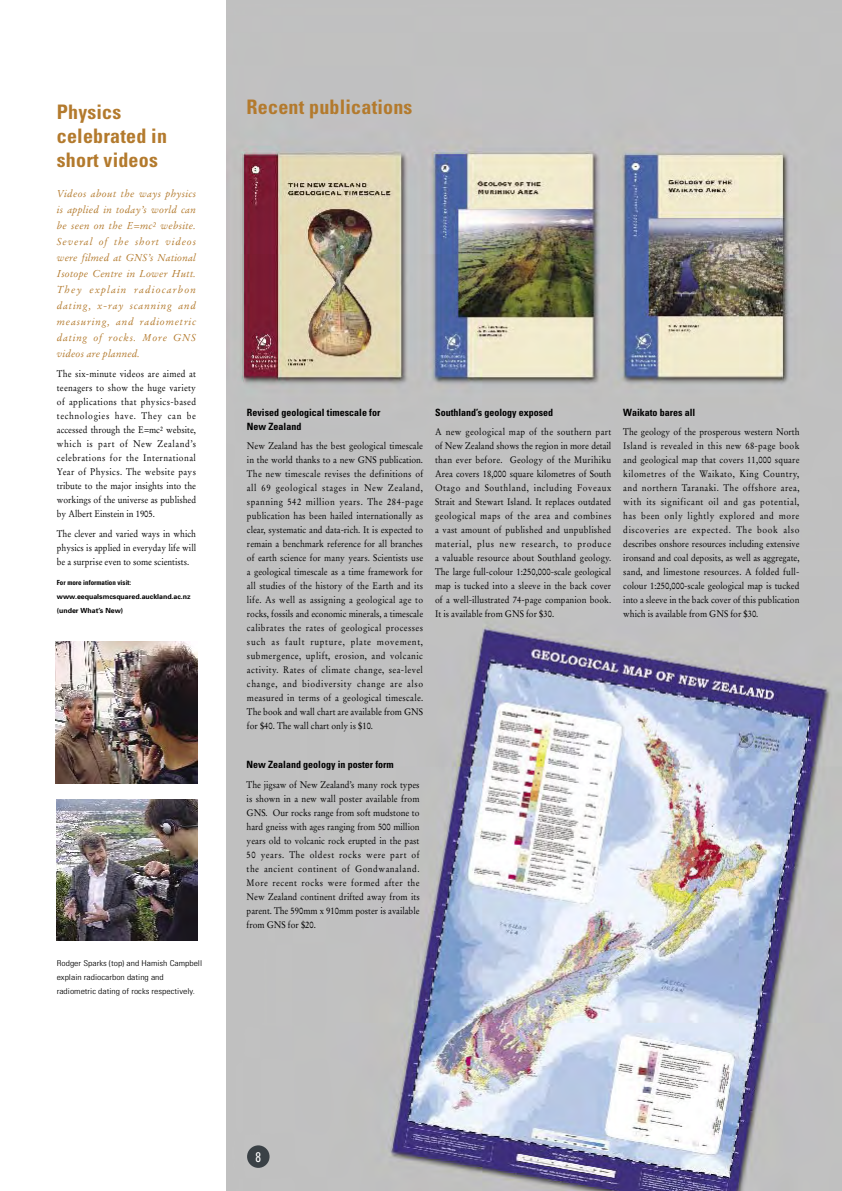
<style>
.page{position:relative;width:842px;height:1191px;background:#fff}
.page>*{position:absolute;margin:0;border:0;box-sizing:border-box;transform-origin:0 0}
._1_Heads{font:700 condensed 20px/24px "Univers";letter-spacing:.01em;color:#b37a2d}
._4_Body{font:condensed 14px "Univers";color:#fff;scale:.9 1}
._3_First_Para_Body{font:italic 10px/16px "Stempel Garamond";letter-spacing:.07em;color:#b37a2d;text-align:justify}
._9_SideBar_Subs{font:700 condensed 10px/14px "Univers";color:#000}
._4_Body-2{font:9.5px/14px "Stempel Garamond";color:#000;text-align:justify;scale:.9 1}
._8_Caption{font:300 condensed 8px/14px "Univers";color:#000;scale:1.2 1}
._5_Contact{font:700 7px/14px "Univers";color:#000}
.s1{font-stretch:condensed}
</style>
<div class="page">
<img style="left:227px;top:0;width:615px;height:1191px">
<div style="left:247px;top:1145px;width:23px;height:22px;background:#3a4146;border-radius:50%"></div>
<img style="left:56px;top:799px;width:142px;height:141px">
<img style="left:56px;top:642px;width:142px;height:141px">
<p class="_1_Heads" style="left:57px;top:100px;width:112px">Physics celebrated in short videos</p>
<p class="_3_First_Para_Body" style="left:57px;top:186px;width:141px">Videos about the ways physics is applied in today’s world can be seen on the E=mc<sup>2</sup> website.<br>Several of the short videos were filmed at GNS’s National Isotope Centre in Lower Hutt.<br>They explain radiocarbon dating, x-ray scanning and measuring, and radiometric dating of rocks. More GNS videos are planned.</p>
<p class="_4_Body-2" style="left:57px;top:367px;width:156px">The six-minute videos are aimed at teenagers to show the huge variety of applications that physics-based technologies have. They can be accessed through the E=mc<sup>2</sup> website, which is part of New Zealand’s celebrations for the International Year of Physics. The website pays tribute to the major insights into the workings of the universe as published by Albert Einstein in 1905.</p>
<p class="_4_Body-2" style="left:57px;top:526px;width:156px">The clever and varied ways in which physics is applied in everyday life will be a surprise even to some scientists.</p>
<p class="_5_Contact" style="left:57px;top:575px;width:135px"><span class="s1">For more information visit: </span>www.eequalsmcsquared.auckland.ac.nz (under What’s New)</p>
<p class="_8_Caption" style="left:57px;top:956px;width:123px">Rodger Sparks (top) and Hamish Campbell explain radiocarbon dating and radiometric dating of rocks respectively.</p>
<p class="_1_Heads" style="left:247px;top:95px;width:167px">Recent publications</p>
<p class="_9_SideBar_Subs" style="left:247px;top:405px;width:135px">Revised geological timescale for<br>New Zealand</p>
<p class="_4_Body-2" style="left:247px;top:439px;width:197px">New Zealand has the best geological timescale in the world thanks to a new GNS publication.<br>The new timescale revises the definitions of all 69 geological stages in New Zealand, spanning 542 million years. The 284-page publication has been hailed internationally as clear, systematic and data-rich. It is expected to remain a benchmark reference for all branches of earth science for many years. Scientists use a geological timescale as a time framework for all studies of the history of the Earth and its life. As well as assigning a geological age to rocks, fossils and economic minerals, a timescale calibrates the rates of geological processes such as fault rupture, plate movement, submergence, uplift, erosion, and volcanic activity. Rates of climate change, sea-level change, and biodiversity change are also measured in terms of a geological timescale.<br>The book and wall chart are available from GNS for $40. The wall chart only is $10.</p>
<p class="_9_SideBar_Subs" style="left:247px;top:757px;width:149px">New Zealand geology in poster form</p>
<p class="_4_Body-2" style="left:247px;top:777px;width:194px">The jigsaw of New Zealand’s many rock types is shown in a new wall poster available from GNS. Our rocks range from soft mudstone to hard gneiss with ages ranging from 500 million years old to volcanic rock erupted in the past 50 years. The oldest rocks were part of the ancient continent of Gondwanaland.<br>More recent rocks were formed after the New Zealand continent drifted away from its parent. The 590mm x 910mm poster is available from GNS for $20.</p>
<p class="_9_SideBar_Subs" style="left:435px;top:405px;width:120px">Southland’s geology exposed</p>
<p class="_4_Body-2" style="left:435px;top:425px;width:197px">A new geological map of the southern part of New Zealand shows the region in more detail than ever before. Geology of the Murihiku Area covers 18,000 square kilometres of South Otago and Southland, including Foveaux Strait and Stewart Island. It replaces outdated geological maps of the area and combines a vast amount of published and unpublished material, plus new research, to produce a valuable resource about Southland geology.<br>The large full-colour 1:250,000-scale geological map is tucked into a sleeve in the back cover of a well-illustrated 74-page companion book.<br>It is available from GNS for $30.</p>
<p class="_9_SideBar_Subs" style="left:623px;top:405px;width:74px">Waikato bares all</p>
<p class="_4_Body-2" style="left:623px;top:425px;width:197px">The geology of the prosperous western North Island is revealed in this new 68-page book and geological map that covers 11,000 square kilometres of the Waikato, King Country, and northern Taranaki. The offshore area, with its significant oil and gas potential, has been only lightly explored and more discoveries are expected. The book also describes onshore resources including extensive ironsand and coal deposits, as well as aggregate, sand, and limestone resources. A folded full&shy;colour 1:250,000-scale geological map is tucked into a sleeve in the back cover of this publication which is available from GNS for $30.</p>
<p class="_4_Body" style="left:255px;top:1148px;width:8px">8</p>
</div>
